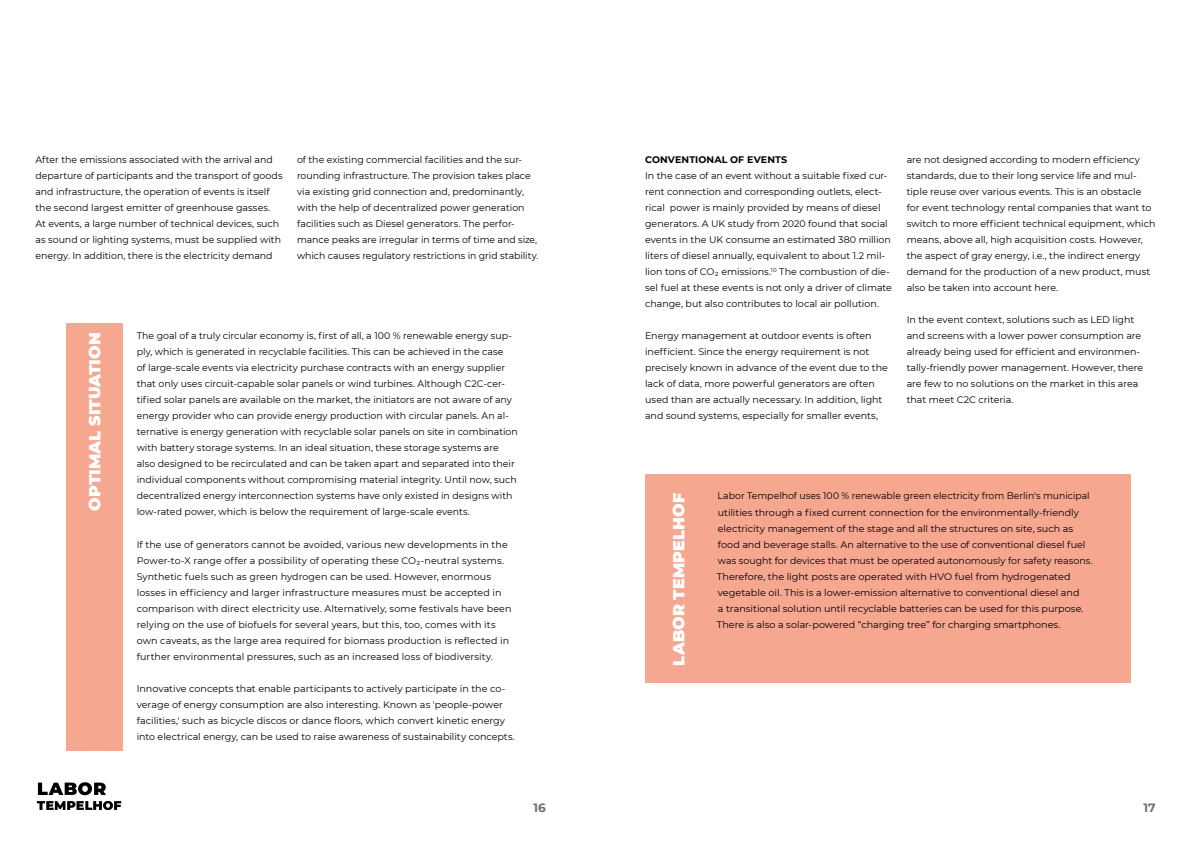
<style>
.page{position:relative;width:1191px;height:842px;background:#fff}
.page>*{position:absolute;margin:0;border:0;box-sizing:border-box;transform-origin:0 0}
.t1{font:900 16px "Montserrat";letter-spacing:.005em;color:#fff}
.t2{font:700 12px "Montserrat";color:#706f6f}
.t3{font:9.5px/16px "Montserrat";color:#000}
.t4{font:700 9.5px "Montserrat";letter-spacing:.01em;color:#000}
</style>
<div class="page">
<svg style="left:38px;top:782px;width:68px;height:13px"></svg>
<svg style="left:37px;top:801px;width:84px;height:9px"></svg>
<div style="left:645px;top:474px;width:485px;height:208px;background:#f5a78f"></div>
<div style="left:66px;top:323px;width:57px;height:428px;background:#f5a78f"></div>
<p class="t3" style="left:906px;top:152px;width:250px">are not designed according to modern efficiency standards, due to their long service life and mul&shy;tiple reuse over various events. This is an obstacle for event technology rental companies that want to switch to more efficient technical equipment, which means, above all, high acquisition costs. However, the aspect of gray energy, i.e., the indirect energy demand for the production of a new product, must also be taken into account here.</p>
<p class="t3" style="left:906px;top:312px;width:238px">In the event context, solutions such as LED light and screens with a lower power consumption are already being used for efficient and environmen&shy;tally-friendly power management. However, there are few to no solutions on the market in this area that meet C2C criteria.</p>
<p class="t3" style="left:35px;top:152px;width:249px">After the emissions associated with the arrival and departure of participants and the transport of goods and infrastructure, the operation of events is itself the second largest emitter of greenhouse gasses.<br>At events, a large number of technical devices, such as sound or lighting systems, must be supplied with energy. In addition, there is the electricity demand</p>
<p class="t3" style="left:297px;top:152px;width:243px">of the existing commercial facilities and the sur&shy;rounding infrastructure. The provision takes place via existing grid connection and, predominantly, with the help of decentralized power generation facilities such as Diesel generators. The perfor&shy;mance peaks are irregular in terms of time and size, which causes regulatory restrictions in grid stability.</p>
<p class="t4" style="left:645px;top:153px;width:144px">CONVENTIONAL OF EVENTS</p>
<p class="t3" style="left:645px;top:168px;width:248px">In the case of an event without a suitable fixed cur&shy;rent connection and corresponding outlets, elect&shy;rical power is mainly provided by means of diesel generators. A UK study from 2020 found that social events in the UK consume an estimated 380 million liters of diesel annually, equivalent to about 1.2 mil&shy;lion tons of CO2 emissions.<sup>10</sup> The combustion of die&shy;sel fuel at these events is not only a driver of climate change, but also contributes to local air pollution.</p>
<p class="t3" style="left:645px;top:328px;width:244px">Energy management at outdoor events is often inefficient. Since the energy requirement is not precisely known in advance of the event due to the lack of data, more powerful generators are often used than are actually necessary. In addition, light and sound systems, especially for smaller events,</p>
<p class="t3" style="left:137px;top:328px;width:383px">The goal of a truly circular economy is, first of all, a 100 % renewable energy sup&shy;ply, which is generated in recyclable facilities. This can be achieved in the case<br>of large-scale events via electricity purchase contracts with an energy supplier that only uses circuit-capable solar panels or wind turbines. Although C2C-cer&shy;tified solar panels are available on the market, the initiators are not aware of any energy provider who can provide energy production with circular panels. An al&shy;ternative is energy generation with recyclable solar panels on site in combination with battery storage systems. In an ideal situation, these storage systems are also designed to be recirculated and can be taken apart and separated into their individual components without compromising material integrity. Until now, such decentralized energy interconnection systems have only existed in designs with low-rated power, which is below the requirement of large-scale events.</p>
<p class="t3" style="left:137px;top:536px;width:376px">If the use of generators cannot be avoided, various new developments in the Power-to-X range offer a possibility of operating these CO₂-neutral systems.<br>Synthetic fuels such as green hydrogen can be used. However, enormous losses in efficiency and larger infrastructure measures must be accepted in comparison with direct electricity use. Alternatively, some festivals have been relying on the use of biofuels for several years, but this, too, comes with its own caveats, as the large area required for biomass production is reflected in further environmental pressures, such as an increased loss of biodiversity.</p>
<p class="t3" style="left:137px;top:680px;width:380px">Innovative concepts that enable participants to actively participate in the co&shy;verage of energy consumption are also interesting. Known as 'people-power facilities,' such as bicycle discos or dance floors, which convert kinetic energy into electrical energy, can be used to raise awareness of sustainability concepts.</p>
<h1 class="t1" style="left:83px;top:511px;width:180px;rotate:-90deg">OPTIMAL SITUATION</h1>
<p class="t3" style="left:717px;top:488px;width:377px">Labor Tempelhof uses 100 % renewable green electricity from Berlin's municipal utilities through a fixed current connection for the environmentally-friendly electricity management of the stage and all the structures on site, such as food and beverage stalls. An alternative to the use of conventional diesel fuel was sought for devices that must be operated autonomously for safety reasons.<br>Therefore, the light posts are operated with HVO fuel from hydrogenated vegetable oil. This is a lower-emission alternative to conventional diesel and<br>a transitional solution until recyclable batteries can be used for this purpose.<br>There is also a solar-powered “charging tree” for charging smartphones.</p>
<h1 class="t1" style="left:666px;top:666px;width:174px;rotate:-90deg">LABOR TEMPELHOF</h1>
<p class="t2" style="left:533px;top:799px;width:14px">16</p>
<p class="t2" style="left:1143px;top:798px;width:14px">17</p>
</div>
